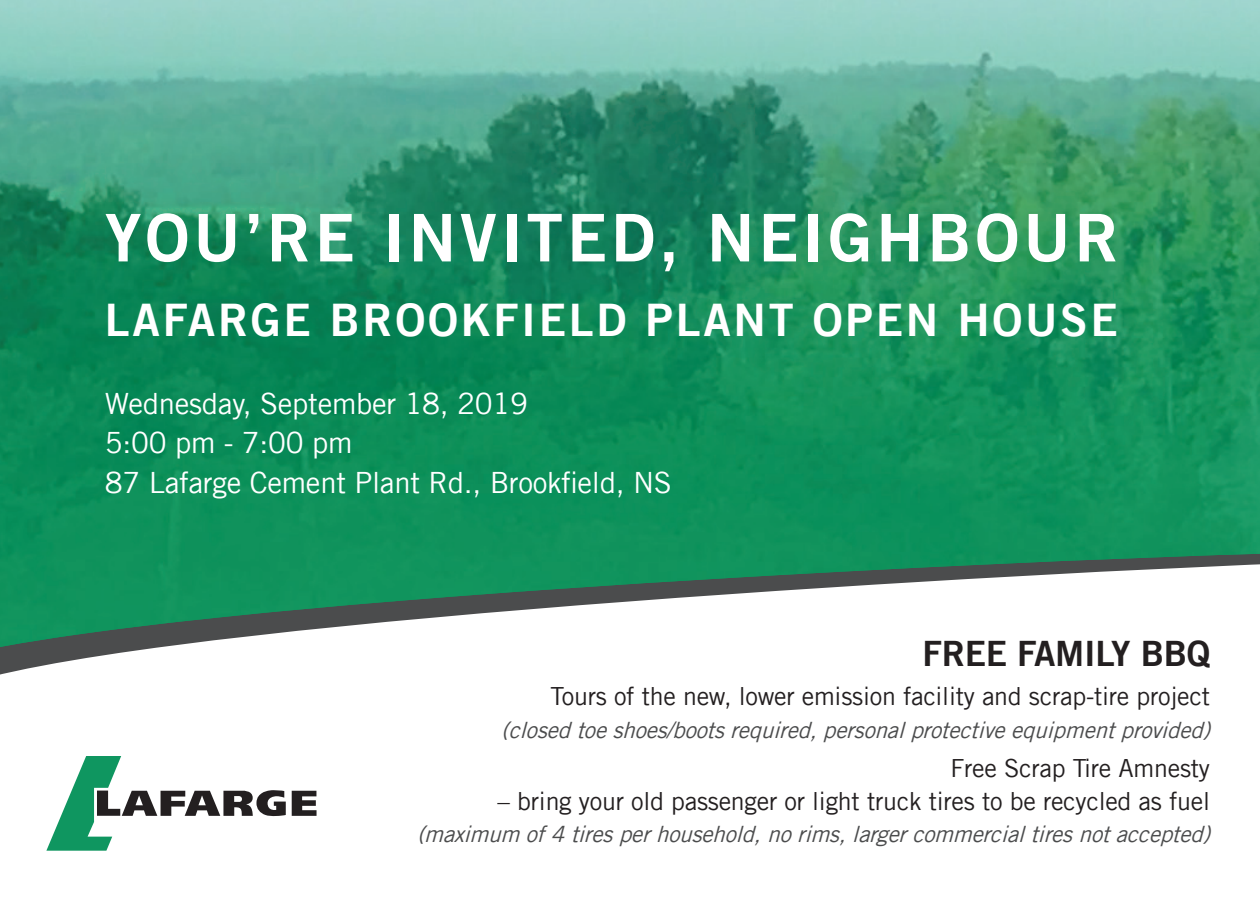
<style>
.page{position:relative;width:1260px;height:900px;background:#fff}
.page>*{position:absolute;margin:0;border:0;box-sizing:border-box;transform-origin:0 0}
.t1{font:65.75px "Trade Gothic LT Bold Two";letter-spacing:.06em;color:#fff}
.t2{font:45px "Trade Gothic LT Bold Two";letter-spacing:.06em;color:#fff}
.t3{font:35px "Trade Gothic LT Bold Two";letter-spacing:-.01em;color:#231f20}
.t4{font:29.25px/39.8px "Trade Gothic LT";letter-spacing:-.01em;color:#fff}
.t5{font:25px "Trade Gothic LT";letter-spacing:-.01em;color:#231f20}
.t6{font:italic 22.5px "Trade Gothic LT";color:#4b4c4d}
</style>
<div class="page">
<img style="left:0;top:0;width:1260px;height:647px">
<svg style="left:292px;top:791px;width:25px;height:25px"></svg>
<svg style="left:46px;top:756px;width:240px;height:95px"></svg>
<h1 class="t1" style="left:105px;top:197px;width:1015px">YOU’RE INVITED, NEIGHBOUR</h1>
<h2 class="t2" style="left:105px;top:292px;width:1015px">LAFARGE BROOKFIELD PLANT OPEN HOUSE</h2>
<p class="t4" style="left:105px;top:383px;width:569px">Wednesday, September 18, 2019<br>5:00 pm - 7:00 pm<br>87 Lafarge Cement Plant Rd., Brookfield, NS</p>
<h3 class="t3" style="left:923px;top:632px;width:289px">FREE FAMILY BBQ</h3>
<p class="t5" style="left:550px;top:681px;width:661px">Tours of the new, lower emission facility and scrap-tire project</p>
<p class="t6" style="left:501px;top:716px;width:717px">(closedtoeshoes/bootsrequired,personalprotectiveequipmentprovided)</p>
<p class="t5" style="left:951px;top:753px;width:261px">Free Scrap Tire Amnesty</p>
<p class="t5" style="left:498px;top:786px;width:714px">– bring your old passenger or light truck tires to be recycled as fuel</p>
<p class="t6" style="left:417px;top:821px;width:802px">(maximum of4tiresperhousehold,norims,largercommercialtiresnotaccepted)</p>
</div>
